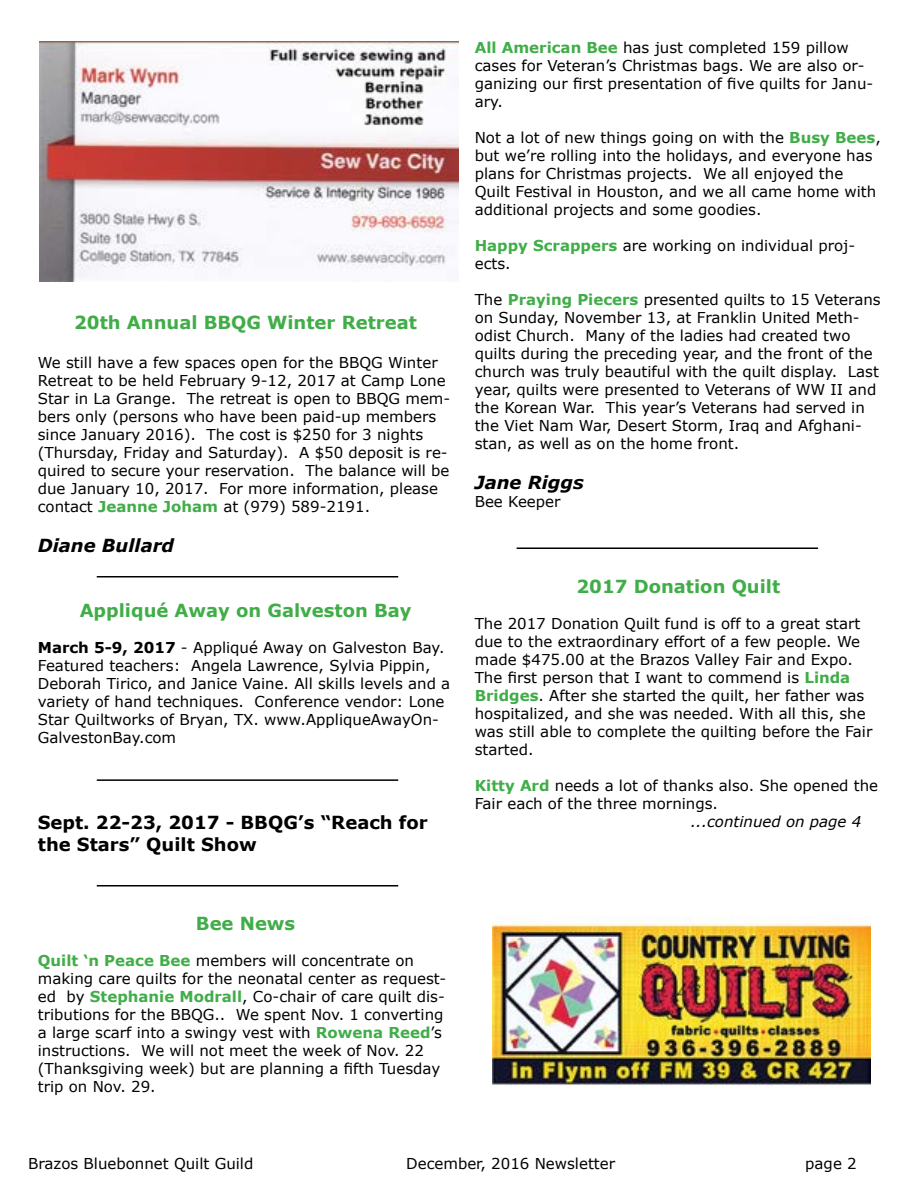
<style>
.page{position:relative;width:918px;height:1188px;background:#fff}
.page>*{position:absolute;margin:0;border:0;box-sizing:border-box;transform-origin:0 0}
.t1{font:700 18px "Verdana";color:#41ad49}
.t2{font:700 18px/21.6px "Verdana";color:#000}
.t3{font:italic 700 18px "Verdana";color:#000}
.t4{font:15px/18px "Verdana";color:#000}
.t5{font:italic 15px "Verdana";color:#000}
.s1{font-weight:700;color:#41ad49}
.s2{font-weight:700}
</style>
<div class="page">
<img style="left:493px;top:917px;width:378px;height:169px">
<img style="left:40px;top:42px;width:419px;height:240px">
<hr style="left:97px;top:576px;width:301px;height:2px;background:#000">
<hr style="left:97px;top:885px;width:301px;height:1px;background:#000">
<hr style="left:517px;top:548px;width:301px;height:1px;background:#000">
<hr style="left:97px;top:779px;width:301px;height:2px;background:#000">
<p class="t1" style="left:74px;top:309px;width:344px">20th Annual BBQG Winter Retreat</p>
<p class="t4" style="left:38px;top:354px;width:414px">We still have a few spaces open for the BBQG Winter Retreat to be held February 9-12, 2017 at Camp Lone Star in La Grange. The retreat is open to BBQG mem&shy;bers only (persons who have been paid-up members since January 2016). The cost is $250 for 3 nights (Thursday, Friday and Saturday). A $50 deposit is re&shy;quired to secure your reservation. The balance will be due January 10, 2017. For more information, please contact <span class="s1">Jeanne Joham</span> at (979) 589-2191.</p>
<p class="t3" style="left:38px;top:533px;width:138px">Diane Bullard</p>
<p class="t1" style="left:80px;top:597px;width:333px">Appliqué Away on Galveston Bay</p>
<p class="t4" style="left:38px;top:638px;width:414px"><span class="s2">March 5-9, 2017</span> - Appliqué Away on Galveston Bay.<br>Featured teachers: Angela Lawrence, Sylvia Pippin, Deborah Tirico, and Janice Vaine. All skills levels and a variety of hand techniques. Conference vendor: Lone Star Quiltworks of Bryan, TX. www.AppliqueAwayOn-GalvestonBay.com</p>
<p class="t2" style="left:38px;top:811px;width:392px">Sept. 22-23, 2017 - BBQG’s “Reach for the Stars” Quilt Show</p>
<p class="t4" style="left:475px;top:39px;width:400px"><span class="s1">All American Bee</span> has just completed 159 pillow cases for Veteran’s Christmas bags. We are also or&shy;ganizing our first presentation of five quilts for Janu&shy;ary.</p>
<p class="t4" style="left:475px;top:129px;width:408px">Not a lot of new things going on with the <span class="s1">Busy Bees</span>, but we’re rolling into the holidays, and everyone has plans for Christmas projects. We all enjoyed the Quilt Festival in Houston, and we all came home with additional projects and some goodies.</p>
<p class="t4" style="left:475px;top:237px;width:382px"><span class="s1">Happy Scrappers</span> are working on individual proj&shy;ects.</p>
<p class="t4" style="left:475px;top:291px;width:407px">The <span class="s1">Praying Piecers</span> presented quilts to 15 Veterans on Sunday, November 13, at Franklin United Meth&shy;odist Church. Many of the ladies had created two quilts during the preceding year, and the front of the church was truly beautiful with the quilt display. Last year, quilts were presented to Veterans of WW II and the Korean War. This year’s Veterans had served in the Viet Nam War, Desert Storm, Iraq and Afghani&shy;stan, as well as on the home front.</p>
<p class="t3" style="left:475px;top:470px;width:111px">Jane Riggs</p>
<p class="t4" style="left:475px;top:492px;width:87px">Bee Keeper</p>
<p class="t1" style="left:576px;top:574px;width:205px">2017 Donation Quilt</p>
<p class="t4" style="left:475px;top:615px;width:399px">The 2017 Donation Quilt fund is off to a great start due to the extraordinary effort of a few people. We made $475.00 at the Brazos Valley Fair and Expo.<br>The first person that I want to commend is <span class="s1">Linda Bridges</span>. After she started the quilt, her father was hospitalized, and she was needed. With all this, she was still able to complete the quilting before the Fair started.</p>
<p class="t4" style="left:475px;top:777px;width:405px"><span class="s1">Kitty Ard</span> needs a lot of thanks also. She opened the<br>Fair each of the three mornings.</p>
<p class="t5" style="left:691px;top:812px;width:172px">...continued on page 4</p>
<p class="t1" style="left:196px;top:911px;width:101px">Bee News</p>
<p class="t4" style="left:38px;top:951px;width:410px"><span class="s1">Quilt ‘n Peace Bee</span> members will concentrate on making care quilts for the neonatal center as request&shy;ed by <span class="s1">Stephanie Modrall</span>, Co-chair of care quilt dis&shy;tributions for the BBQG.. We spent Nov. 1 converting a large scarf into a swingy vest with <span class="s1">Rowena Reed</span>’s instructions. We will not meet the week of Nov. 22 (Thanksgiving week) but are planning a fifth Tuesday trip on Nov. 29.</p>
<p class="t4" style="left:28px;top:1154px;width:227px">Brazos Bluebonnet Quilt Guild</p>
<p class="t4" style="left:406px;top:1154px;width:211px">December, 2016 Newsletter</p>
<p class="t4" style="left:805px;top:1154px;width:53px">page 2</p>
</div>
